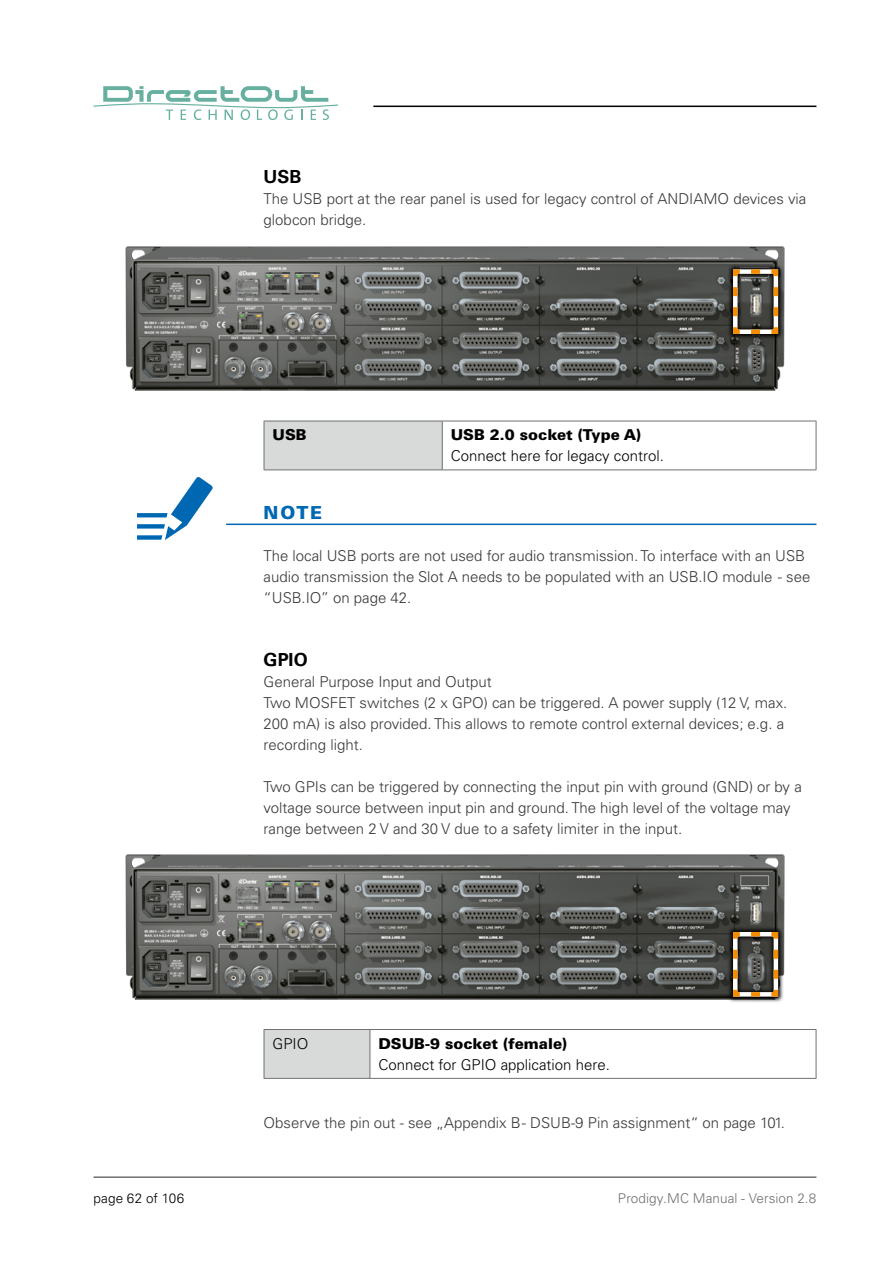
<style>
.page{position:relative;width:893px;height:1263px;background:#fff}
.page>*{position:absolute;margin:0;border:0;box-sizing:border-box;transform-origin:0 0}
.t1{font:700 18px "Univers LT Pro 65";color:#000}
.t2{font:900 18px "Univers LT Pro 75";color:#0068b3}
.t3{font:300 15px/21px "Univers LT Pro 45";color:#383937}
.t4{font:300 15px "Univers LT Pro 45";color:#000}
.t5{font:900 15px "Univers LT Pro 75";color:#000}
.t6{font:300 13.5px "Univers LT Pro 45";letter-spacing:.005em;color:#6f7070}
.t7{font:300 13.5px "Univers LT Pro 45";letter-spacing:.01em;color:#000}
</style>
<div class="page">
<hr style="left:94px;top:1176px;width:722px;height:2px;background:#6f7070">
<hr style="left:373px;top:106px;width:443px;height:1px;background:#000">
<svg style="left:94px;top:86px;width:244px;height:34px"></svg>
<hr style="left:226px;top:524px;width:590px;height:1px;background:#0068b3">
<div style="left:264px;top:421px;width:178px;height:49px;background:#d8dada"></div>
<hr style="left:264px;top:421px;width:1px;height:48px;background:#6f7070">
<hr style="left:442px;top:421px;width:1px;height:48px;background:#6f7070">
<hr style="left:816px;top:421px;width:1px;height:48px;background:#6f7070">
<hr style="left:264px;top:421px;width:178px;height:1px;background:#6f7070">
<hr style="left:264px;top:469px;width:178px;height:1px;background:#6f7070">
<hr style="left:442px;top:421px;width:374px;height:1px;background:#6f7070">
<hr style="left:442px;top:469px;width:374px;height:1px;background:#6f7070">
<div style="left:264px;top:1029px;width:106px;height:49px;background:#d8dada"></div>
<hr style="left:264px;top:1030px;width:1px;height:48px;background:#6f7070">
<hr style="left:370px;top:1030px;width:1px;height:48px;background:#6f7070">
<hr style="left:816px;top:1030px;width:1px;height:48px;background:#6f7070">
<hr style="left:264px;top:1029px;width:106px;height:1px;background:#6f7070">
<hr style="left:264px;top:1078px;width:106px;height:1px;background:#6f7070">
<hr style="left:370px;top:1029px;width:446px;height:1px;background:#6f7070">
<hr style="left:370px;top:1078px;width:446px;height:1px;background:#6f7070">
<img style="left:125px;top:246px;width:660px;height:145px">
<svg style="left:727px;top:264px;width:57px;height:76px"></svg>
<svg style="left:731px;top:267px;width:49px;height:69px;background:#746855"></svg>
<img style="left:125px;top:854px;width:660px;height:145px">
<svg style="left:727px;top:926px;width:57px;height:76px"></svg>
<svg style="left:731px;top:930px;width:49px;height:69px;background:#6e624f"></svg>
<svg style="left:137px;top:477px;width:76px;height:63px"></svg>
<p class="t1" style="left:264px;top:166px;width:39px">USB</p>
<p class="t3" style="left:264px;top:188px;width:544px">The USB port at the rear panel is used for legacy control of ANDIAMO devices via globcon bridge.</p>
<p class="t5" style="left:273px;top:426px;width:36px">USB</p>
<p class="t5" style="left:451px;top:426px;width:192px">USB 2.0 socket (Type A)</p>
<p class="t4" style="left:451px;top:447px;width:215px">Connect here for legacy control.</p>
<p class="t2" style="left:264px;top:501px;width:60px">NOTE</p>
<p class="t3" style="left:264px;top:545px;width:548px">The local USB ports are not used for audio transmission. To interface with an USB audio transmission the Slot A needs to be populated with an USB.IO module - see “USB.IO” on page 42.</p>
<p class="t1" style="left:264px;top:649px;width:46px">GPIO</p>
<p class="t3" style="left:264px;top:671px;width:525px">General Purpose Input and Output<br>Two MOSFET switches (2 x GPO) can be triggered. A power supply (12 V, max.<br>200 mA) is also provided. This allows to remote control external devices; e.g. a recording light.</p>
<p class="t3" style="left:264px;top:776px;width:540px">Two GPIs can be triggered by connecting the input pin with ground (GND) or by a voltage source between input pin and ground. The high level of the voltage may range between 2 V and 30 V due to a safety limiter in the input.</p>
<p class="t4" style="left:273px;top:1034px;width:37px">GPIO</p>
<p class="t5" style="left:378px;top:1034px;width:190px">DSUB-9 socket (female)</p>
<p class="t4" style="left:378px;top:1055px;width:233px">Connect for GPIO application here.</p>
<p class="t3" style="left:264px;top:1112px;width:523px">Observe the pin out - see „Appendix B - DSUB-9 Pin assignment“ on page 101.</p>
<p class="t7" style="left:94px;top:1190px;width:92px">page 62 of 106</p>
<p class="t6" style="left:618px;top:1190px;width:200px">Prodigy.MC Manual - Version 2.8</p>
</div>
